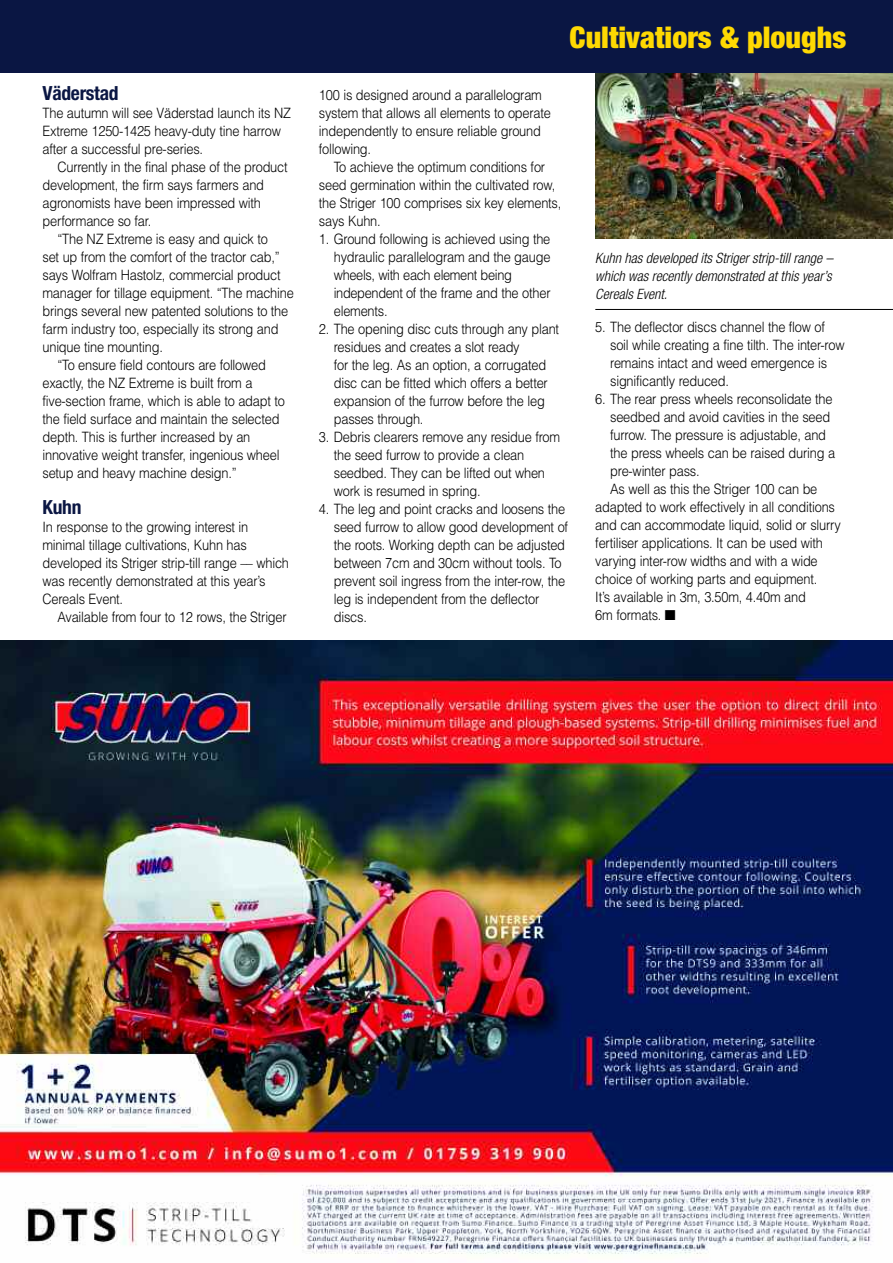
<style>
.page{position:relative;width:893px;height:1263px;background:#fff}
.page>*{position:absolute;margin:0;border:0;box-sizing:border-box;transform-origin:0 0}
.t1{font:900 condensed 30px "Helvetica Neue";color:#ffd902}
.t2{font:700 condensed 19.5px "Helvetica Neue";letter-spacing:-.015em;color:#0a1643}
.t3{font:300 14.25px/18px "Helvetica";letter-spacing:-.015em;color:#000;scale:.9 1}
.t4{font:italic 300 condensed 14.25px/18px "Helvetica Neue";color:#000;text-align:justify}
</style>
<div class="page">
<hr style="left:595px;top:309px;width:298px;height:1px;background:#000">
<img style="left:595px;top:72px;width:298px;height:166px">
<div style="left:0;top:0;width:893px;height:72px;background:#0a1643"></div>
<img style="left:0;top:640px;width:893px;height:614px">
<h2 class="t2" style="left:43px;top:86px;width:78px">Väderstad</h2>
<p class="t3" style="left:43px;top:104px;width:278px">The autumn will see Väderstad launch its NZ<br>Extreme 1250-1425 heavy-duty tine harrow after a successful pre-series.</p>
<p class="t3" style="left:43px;top:158px;width:274px;text-indent:15px">Currently in the final phase of the product development, the firm says farmers and agronomists have been impressed with performance so far.</p>
<p class="t3" style="left:57px;top:230px;width:236px">“The NZ Extreme is easy and quick to</p>
<p class="t3" style="left:43px;top:248px;width:265px">set up from the comfort of the tractor cab,”</p>
<p class="t3" style="left:43px;top:266px;width:266px">says Wolfram Hastolz, commercial product</p>
<p class="t3" style="left:43px;top:284px;width:281px">manager for tillage equipment. “The machine</p>
<p class="t3" style="left:43px;top:302px;width:275px">brings several new patented solutions to the</p>
<p class="t3" style="left:43px;top:320px;width:264px">farm industry too, especially its strong and</p>
<p class="t3" style="left:43px;top:338px;width:135px">unique tine mounting.</p>
<p class="t3" style="left:57px;top:356px;width:233px">“To ensure field contours are followed</p>
<p class="t3" style="left:43px;top:374px;width:235px">exactly, the NZ Extreme is built from a</p>
<p class="t3" style="left:43px;top:392px;width:271px">five-section frame, which is able to adapt to</p>
<p class="t3" style="left:43px;top:410px;width:265px">the field surface and maintain the selected</p>
<p class="t3" style="left:43px;top:428px;width:233px">depth. This is further increased by an</p>
<p class="t3" style="left:43px;top:446px;width:265px">innovative weight transfer, ingenious wheel</p>
<p class="t3" style="left:43px;top:464px;width:217px">setup and heavy machine design.”</p>
<h2 class="t2" style="left:43px;top:500px;width:40px">Kuhn</h2>
<p class="t3" style="left:43px;top:518px;width:275px">In response to the growing interest in minimal tillage cultivations, Kuhn has developed its Striger strip-till range –– which was recently demonstrated at this year’s Cereals Event.</p>
<p class="t3" style="left:57px;top:608px;width:256px">Available from four to 12 rows, the Striger</p>
<h1 class="t1" style="left:570px;top:27px;width:278px">Cultivatiors &amp; ploughs</h1>
<p class="t3" style="left:319px;top:86px;width:259px">100 is designed around a parallelogram system that allows all elements to operate independently to ensure reliable ground following.</p>
<p class="t3" style="left:319px;top:158px;width:271px;text-indent:15px">To achieve the optimum conditions for seed germination within the cultivated row, the Striger 100 comprises six key elements, says Kuhn.</p>
<p class="t3" style="left:334px;top:230px;width:242px;text-indent:-15px">1. Ground following is achieved using the hydraulic parallelogram and the gauge wheels, with each element being independent of the frame and the other elements.</p>
<p class="t3" style="left:334px;top:320px;width:252px;text-indent:-15px">2. The opening disc cuts through any plant residues and creates a slot ready<br>for the leg. As an option, a corrugated disc can be fitted which offers a better expansion of the furrow before the leg passes through.</p>
<p class="t3" style="left:334px;top:428px;width:253px;text-indent:-15px">3. Debris clearers remove any residue from the seed furrow to provide a clean seedbed. They can be lifted out when work is resumed in spring.</p>
<p class="t3" style="left:334px;top:500px;width:262px;text-indent:-15px">4. The leg and point cracks and loosens the seed furrow to allow good development of the roots. Working depth can be adjusted between 7cm and 30cm without tools. To prevent soil ingress from the inter-row, the leg is independent from the deflector discs.</p>
<p class="t4" style="left:595px;top:251px;width:239px">Kuhn has developed its Striger strip-till range – which was recently demonstrated at this year’s Cereals Event.</p>
<p class="t3" style="left:610px;top:318px;width:262px;text-indent:-15px">5. The deflector discs channel the flow of soil while creating a fine tilth. The inter-row remains intact and weed emergence is significantly reduced.</p>
<p class="t3" style="left:595px;top:390px;width:265px">6. The rear press wheels reconsolidate the</p>
<p class="t3" style="left:610px;top:408px;width:246px">seedbed and avoid cavities in the seed</p>
<p class="t3" style="left:610px;top:426px;width:241px">furrow. The pressure is adjustable, and</p>
<p class="t3" style="left:610px;top:444px;width:251px">the press wheels can be raised during a</p>
<p class="t3" style="left:610px;top:462px;width:101px">pre-winter pass.</p>
<p class="t3" style="left:610px;top:480px;width:232px">As well as this the Striger 100 can be</p>
<p class="t3" style="left:595px;top:498px;width:268px">adapted to work effectively in all conditions</p>
<p class="t3" style="left:595px;top:516px;width:274px">and can accommodate liquid, solid or slurry</p>
<p class="t3" style="left:595px;top:534px;width:254px">fertiliser applications. It can be used with</p>
<p class="t3" style="left:595px;top:552px;width:249px">varying inter-row widths and with a wide</p>
<p class="t3" style="left:595px;top:570px;width:248px">choice of working parts and equipment.</p>
<p class="t3" style="left:595px;top:588px;width:235px">It’s available in 3m, 3.50m, 4.40m and</p>
<p class="t3" style="left:595px;top:606px;width:91px">6m formats. ■</p>
</div>
